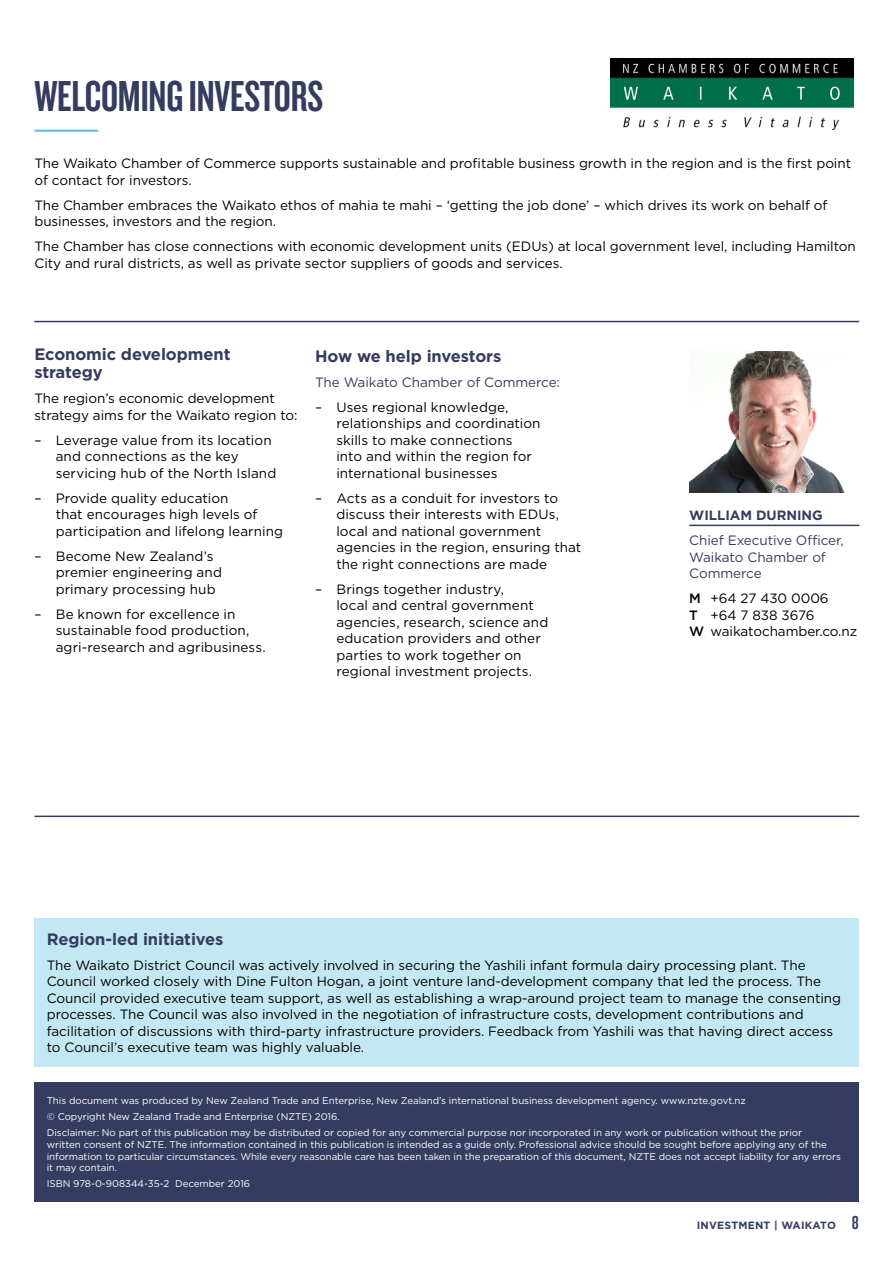
<style>
.page{position:relative;width:893px;height:1263px;background:#fff}
.page>*{position:absolute;margin:0;border:0;box-sizing:border-box;transform-origin:0 0}
.Heading_1{font:45px "Knockout 48 Featherweight";letter-spacing:-.005em;color:#363c60}
.Body_Copy_Sub_header{font:700 16.5px/18px "Gotham";letter-spacing:-.005em;color:#363c60}
.Body_Copy{font:13.5px/16.5px "Gotham";letter-spacing:-.005em;color:#000}
.Body_Copy-2{font:13.5px/16.5px "Gotham";letter-spacing:-.005em;color:#363c60}
.Phone_Mobile_details{font:13.5px/16.5px "Gotham";letter-spacing:-.005em;color:#000}
.Name_Surname{font:700 13.5px "Gotham";letter-spacing:-.005em;color:#363c60}
.t1{font:700 10.5px "Gotham";letter-spacing:.025em;color:#363c60}
.t_c_s{font:9.75px/11.7px "Gotham";letter-spacing:-.005em;color:#fff}
.s1{font-weight:500}
.s2{font-family:"Knockout 48 Featherweight";font-weight:400;font-size:19.5px}
</style>
<div class="page">
<hr style="left:34px;top:130px;width:64px;height:2px;background:#68c6e0">
<div style="left:34px;top:919px;width:825px;height:148px;background:#c3e8f3"></div>
<hr style="left:34px;top:321px;width:825px;height:1px;background:#363c60">
<hr style="left:34px;top:815px;width:825px;height:2px;background:#363c60">
<hr style="left:689px;top:525px;width:170px;height:1px;background:#363c60">
<img style="left:689px;top:352px;width:156px;height:140px">
<div style="left:34px;top:1082px;width:825px;height:119px;background:#363c60"></div>
<img style="left:610px;top:59px;width:244px;height:71px">
<p class="Heading_1" style="left:34px;top:68px;width:290px">WELCOMING INVESTORS</p>
<p class="Body_Copy" style="left:34px;top:155px;width:818px">The Waikato Chamber of Commerce supports sustainable and profitable business growth in the region and is the first point of contact for investors.</p>
<p class="Body_Copy" style="left:34px;top:196px;width:795px">The Chamber embraces the Waikato ethos of mahia te mahi – ‘getting the job done’ – which drives its work on behalf of businesses, investors and the region.</p>
<p class="Body_Copy" style="left:34px;top:238px;width:823px">The Chamber has close connections with economic development units (EDUs) at local government level, including Hamilton<br>City and rural districts, as well as private sector suppliers of goods and services.</p>
<p class="Body_Copy_Sub_header" style="left:34px;top:345px;width:198px">Economic development strategy</p>
<p class="Body_Copy" style="left:34px;top:390px;width:265px">The region’s economic development strategy aims for the Waikato region to:</p>
<p class="Body_Copy" style="left:56px;top:431px;width:222px;text-indent:-21px">– Leverage value from its location and connections as the key servicing hub of the North Island</p>
<p class="Body_Copy" style="left:56px;top:489px;width:229px;text-indent:-21px">– Provide quality education<br>that encourages high levels of participation and lifelong learning</p>
<p class="Body_Copy" style="left:56px;top:547px;width:168px;text-indent:-21px">– Become New Zealand’s premier engineering and primary processing hub</p>
<p class="Body_Copy" style="left:56px;top:605px;width:212px;text-indent:-21px">– Be known for excellence in sustainable food production, agri-research and agribusiness.</p>
<p class="Body_Copy_Sub_header" style="left:315px;top:347px;width:188px">How we help investors</p>
<p class="Body_Copy-2" style="left:315px;top:373px;width:246px">The Waikato Chamber of Commerce:</p>
<p class="Body_Copy" style="left:336px;top:398px;width:206px;text-indent:-21px">– Uses regional knowledge, relationships and coordination skills to make connections into and within the region for international businesses</p>
<p class="Body_Copy" style="left:336px;top:489px;width:247px;text-indent:-21px">– Acts as a conduit for investors to discuss their interests with EDUs, local and national government agencies in the region, ensuring that the right connections are made</p>
<p class="Body_Copy" style="left:336px;top:580px;width:213px;text-indent:-21px">– Brings together industry,<br>local and central government agencies, research, science and education providers and other parties to work together on regional investment projects.</p>
<p class="Name_Surname" style="left:689px;top:507px;width:135px">WILLIAM DURNING</p>
<p class="Body_Copy-2" style="left:689px;top:532px;width:156px">Chief Executive Officer,<br>Waikato Chamber of<br>Commerce</p>
<p class="Phone_Mobile_details" style="left:689px;top:590px;width:141px"><span class="s1">M</span> +64 27 430 0006<br><span class="s1">T</span> +64 7 838 3676</p>
<p class="Phone_Mobile_details" style="left:689px;top:623px;width:169px"><span class="s1">W</span> waikatochamber.co.nz</p>
<p class="Body_Copy_Sub_header" style="left:47px;top:930px;width:178px">Region-led initiatives</p>
<p class="Body_Copy" style="left:47px;top:956px;width:796px">The Waikato District Council was actively involved in securing the Yashili infant formula dairy processing plant. The Council worked closely with Dine Fulton Hogan, a joint venture land-development company that led the process. The Council provided executive team support, as well as establishing a wrap-around project team to manage the consenting processes. The Council was also involved in the negotiation of infrastructure costs, development contributions and facilitation of discussions with third-party infrastructure providers. Feedback from Yashili was that having direct access to Council’s executive team was highly valuable.</p>
<p class="t_c_s" style="left:47px;top:1095px;width:701px">This document was produced by New Zealand Trade and Enterprise, New Zealand’s international business development agency. www.nzte.govt.nz</p>
<p class="t_c_s" style="left:47px;top:1111px;width:294px">© Copyright New Zealand Trade and Enterprise (NZTE) 2016.</p>
<p class="t_c_s" style="left:47px;top:1127px;width:796px">Disclaimer: No part of this publication may be distributed or copied for any commercial purpose nor incorporated in any work or publication without the prior<br>written consent of NZTE. The information contained in this publication is intended as a guide only. Professional advice should be sought before applying any of the information to particular circumstances. While every reasonable care has been taken in the preparation of this document, NZTE does not accept liability for any errors it may contain.</p>
<p class="t_c_s" style="left:47px;top:1178px;width:205px">ISBN 978-0-908344-35-2 December 2016</p>
<p class="t1" style="left:697px;top:1218px;width:164px">INVESTMENT | WAIKATO <span class="s2">8</span></p>
</div>
